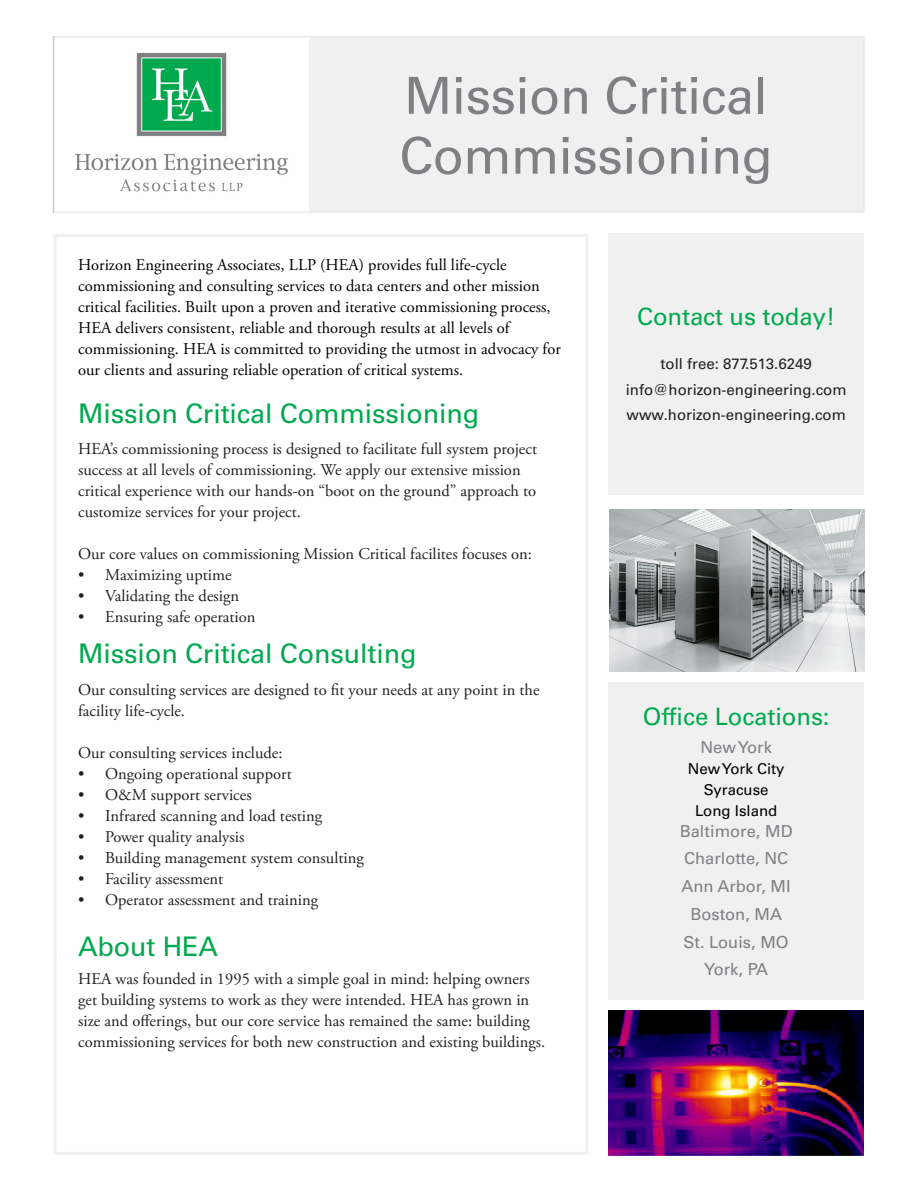
<style>
.page{position:relative;width:918px;height:1188px;background:#fff}
.page>*{position:absolute;margin:0;border:0;box-sizing:border-box;transform-origin:0 0}
.body{font:51px "Univers LT Std";letter-spacing:-.01em;color:#7e8083}
.t1{font:27px "Univers LT Std";letter-spacing:-.005em;color:#00a94e}
.t2{font:24px "Univers LT Std";letter-spacing:-.005em;color:#00a94e}
.Body_Text{font:16.5px/21px "Adobe Garamond Pro";color:#231f20}
.Body_Text-2{font:16.5px/21px "Adobe Garamond Pro";color:#000}
.Side_Bar_Titles{font:16.5px "Univers LT Std";color:#7e8083}
.t3{font:15px "Univers LT Std";color:#231f20}
.Side_Bar_Titles-2{font:15px "Univers LT Std";color:#000}
</style>
<div class="page">
<div style="left:608px;top:683px;width:256px;height:317px;background:#f0f0f1"></div>
<div style="left:309px;top:38px;width:554px;height:175px;background:#f0f0f1"></div>
<img style="left:75px;top:52px;width:213px;height:140px">
<hr style="left:54px;top:212px;width:810px;height:1px;background:#e9eaeb">
<hr style="left:54px;top:36px;width:810px;height:2px;background:#e9eaeb">
<hr style="left:863px;top:36px;width:2px;height:176px;background:#e9eaeb">
<div style="left:54px;top:234px;width:534px;height:921px;border:3px solid #f0f0f1"></div>
<img style="left:609px;top:509px;width:256px;height:162px">
<div style="left:608px;top:234px;width:256px;height:261px;background:#f0f0f1"></div>
<hr style="left:53px;top:36px;width:1px;height:177px;background:#cdc9c8">
<img style="left:608px;top:1011px;width:256px;height:144px">
<p class="body" style="left:404px;top:65px;width:365px">Mission Critical</p>
<p class="body" style="left:399px;top:125px;width:375px">Commissioning</p>
<p class="Body_Text-2" style="left:78px;top:255px;width:484px">Horizon Engineering Associates, LLP (HEA) provides full life-cycle commissioning and consulting services to data centers and other mission critical facilities. Built upon a proven and iterative commissioning process, HEA delivers consistent, reliable and thorough results at all levels of commissioning. HEA is committed to providing the utmost in advocacy for our clients and assuring reliable operation of critical systems.</p>
<p class="t1" style="left:78px;top:397px;width:403px">Mission Critical Commissioning</p>
<p class="Body_Text" style="left:78px;top:439px;width:461px">HEA’s commissioning process is designed to facilitate full system project success at all levels of commissioning. We apply our extensive mission critical experience with our hands-on “boot on the ground” approach to customize services for your project.</p>
<p class="Body_Text" style="left:78px;top:544px;width:455px">Our core values on commissioning Mission Critical facilites focuses on:</p>
<p class="Body_Text" style="left:78px;top:565px;width:155px">• Maximizing uptime</p>
<p class="Body_Text" style="left:78px;top:586px;width:162px">• Validating the design</p>
<p class="Body_Text" style="left:78px;top:607px;width:179px">• Ensuring safe operation</p>
<p class="t1" style="left:78px;top:637px;width:340px">Mission Critical Consulting</p>
<p class="Body_Text" style="left:78px;top:680px;width:463px">Our consulting services are designed to fit your needs at any point in the facility life-cycle.</p>
<p class="Body_Text" style="left:78px;top:743px;width:206px">Our consulting services include:</p>
<p class="Body_Text" style="left:78px;top:764px;width:215px">• Ongoing operational support</p>
<p class="Body_Text" style="left:78px;top:785px;width:175px">• O&amp;M support services</p>
<p class="Body_Text" style="left:78px;top:806px;width:246px">• Infrared scanning and load testing</p>
<p class="Body_Text" style="left:78px;top:827px;width:168px">• Power quality analysis</p>
<p class="Body_Text" style="left:78px;top:848px;width:287px">• Building management system consulting</p>
<p class="Body_Text" style="left:78px;top:869px;width:147px">• Facility assessment</p>
<p class="Body_Text" style="left:78px;top:890px;width:241px">• Operator assessment and training</p>
<p class="t1" style="left:78px;top:930px;width:141px">About HEA</p>
<p class="Body_Text" style="left:78px;top:969px;width:469px">HEA was founded in 1995 with a simple goal in mind: helping owners get building systems to work as they were intended. HEA has grown in size and offerings, but our core service has remained the same: building commissioning services for both new construction and existing buildings.</p>
<p class="t2" style="left:637px;top:302px;width:200px">Contact us today!</p>
<p class="t3" style="left:661px;top:355px;width:153px">toll free: 877.513.6249</p>
<p class="t3" style="left:626px;top:381px;width:222px">info@horizon-engineering.com</p>
<p class="t3" style="left:627px;top:406px;width:221px">www.horizon-engineering.com</p>
<p class="t2" style="left:643px;top:702px;width:188px">Office Locations:</p>
<p class="Side_Bar_Titles" style="left:700px;top:737px;width:73px">New York</p>
<p class="Side_Bar_Titles-2" style="left:688px;top:759px;width:98px">New York City</p>
<p class="Side_Bar_Titles-2" style="left:704px;top:780px;width:66px">Syracuse</p>
<p class="Side_Bar_Titles-2" style="left:695px;top:801px;width:84px">Long Island</p>
<p class="Side_Bar_Titles" style="left:680px;top:821px;width:114px">Baltimore, MD</p>
<p class="Side_Bar_Titles" style="left:684px;top:849px;width:106px">Charlotte, NC</p>
<p class="Side_Bar_Titles" style="left:682px;top:877px;width:111px">Ann Arbor, MI</p>
<p class="Side_Bar_Titles" style="left:690px;top:904px;width:93px">Boston, MA</p>
<p class="Side_Bar_Titles" style="left:684px;top:932px;width:107px">St. Louis, MO</p>
<p class="Side_Bar_Titles" style="left:704px;top:960px;width:65px">York, PA</p>
</div>
